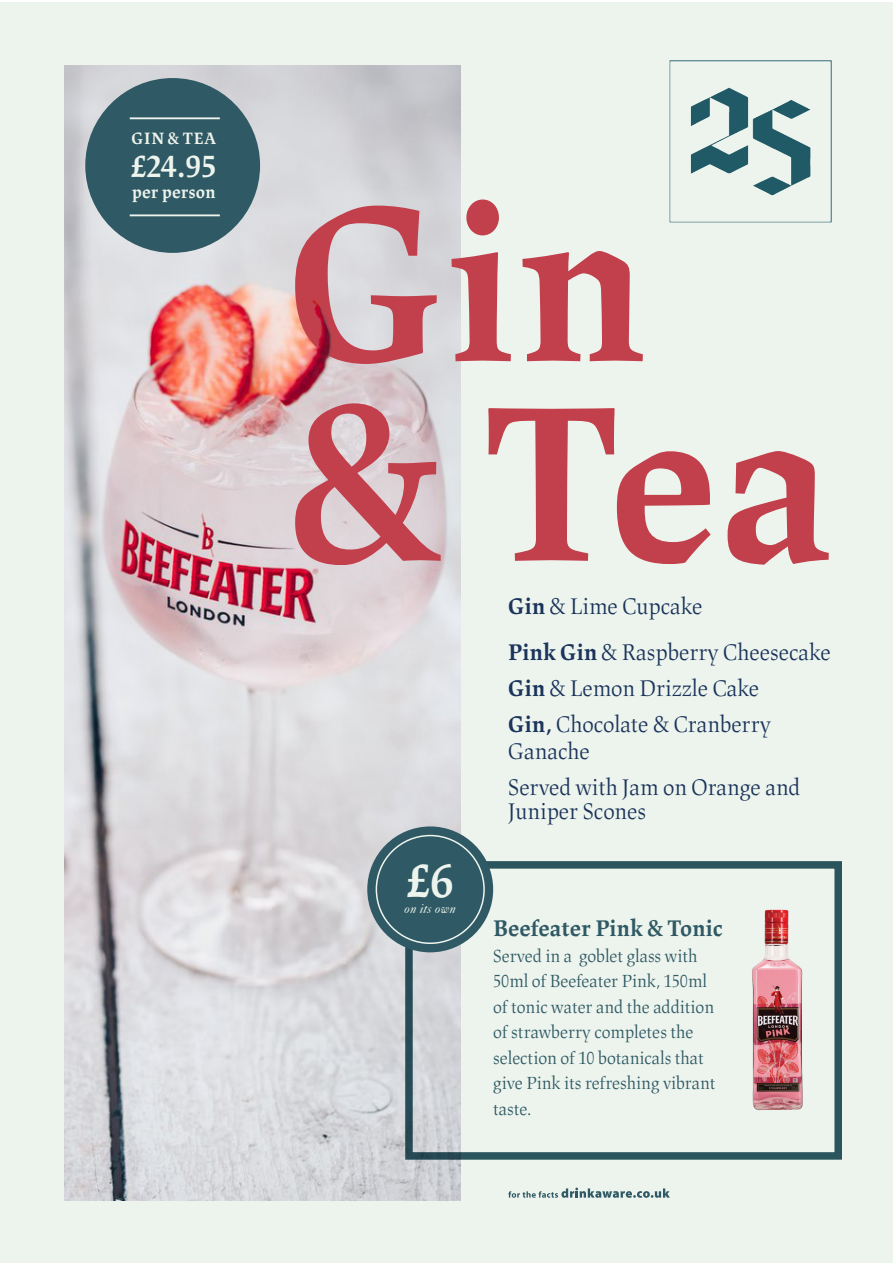
<style>
.page{position:relative;width:893px;height:1263px;background:#fff}
.page>*{position:absolute;margin:0;border:0;box-sizing:border-box;transform-origin:0 0}
.t1{font:700 225.9px/199.5px "Lapture Display";color:#c23f4c}
.t2{font:700 48px "Lapture Display";color:#edf4ed}
.t3{font:700 31.5px "Lapture Display";color:#edf4ed}
.t4{font:23.25px "Lapture Display";color:#1b345b}
.t5{font:700 23.25px "Lapture Display";letter-spacing:-.005em;color:#2f5964}
.t6{font:18px/25.5px "Lapture Display";color:#2f5964}
.t7{font:700 18px "Lapture Display";letter-spacing:-.005em;color:#edf4ed}
.t8{font:700 16.8px "Lapture Display";letter-spacing:.05em;color:#edf4ed}
.t9{font:13.05px "Caslon 540 ITALIC";color:#edf4ed}
.s1{font-weight:700}
</style>
<div class="page">
<div style="left:0;top:2px;width:893px;height:1261px;background:#edf4ed"></div>
<img style="left:65px;top:65px;width:396px;height:1136px">
<img style="left:669px;top:60px;width:163px;height:163px">
<svg style="left:508px;top:1187px;width:162px;height:11px"></svg>
<div style="left:85px;top:78px;width:175px;height:175px;background:#2f5964;border-radius:50%"></div>
<hr style="left:130px;top:214px;width:90px;height:2px;background:#edf4ed">
<hr style="left:130px;top:117px;width:90px;height:2px;background:#edf4ed">
<img style="left:752px;top:909px;width:51px;height:202px">
<div style="left:405px;top:861px;width:437px;height:299px;border:8px solid #2f5964"></div>
<div style="left:367px;top:826px;width:126px;height:126px;background:#2f5964;border-radius:50%"></div>
<div style="left:376px;top:835px;width:109px;height:109px;border:2px solid #edf4ed;border-radius:50%"></div>
<p class="t8" style="left:132px;top:129px;width:86px">GIN &amp; TEA</p>
<p class="t3" style="left:131px;top:148px;width:87px">£24.95</p>
<p class="t7" style="left:132px;top:182px;width:85px">per person</p>
<h1 class="t1" style="left:286px;top:184px;width:549px">Gin &amp; Tea</h1>
<p class="t4" style="left:508px;top:592px;width:196px"><span class="s1">Gin</span> &amp; Lime Cupcake</p>
<p class="t4" style="left:508px;top:638px;width:324px"><span class="s1">Pink Gin</span> &amp; Raspberry Cheesecake</p>
<p class="t4" style="left:508px;top:674px;width:252px"><span class="s1">Gin</span> &amp; Lemon Drizzle Cake</p>
<p class="t4" style="left:508px;top:710px;width:264px"><span class="s1">Gin,</span> Chocolate &amp; Cranberry</p>
<p class="t4" style="left:508px;top:738px;width:83px">Ganache</p>
<p class="t4" style="left:508px;top:774px;width:293px">Served with Jam on Orange and</p>
<p class="t4" style="left:508px;top:797px;width:139px">Juniper Scones</p>
<p class="t2" style="left:407px;top:852px;width:48px">£6</p>
<p class="t9" style="left:404px;top:901px;width:53px">on its own</p>
<p class="t5" style="left:493px;top:915px;width:231px">Beefeater Pink &amp; Tonic</p>
<p class="t6" style="left:493px;top:943px;width:224px">Served in a goblet glass with<br>50ml of Beefeater Pink, 150ml of tonic water and the addition of strawberry completes the selection of 10 botanicals that give Pink its refreshing vibrant taste.</p>
</div>
